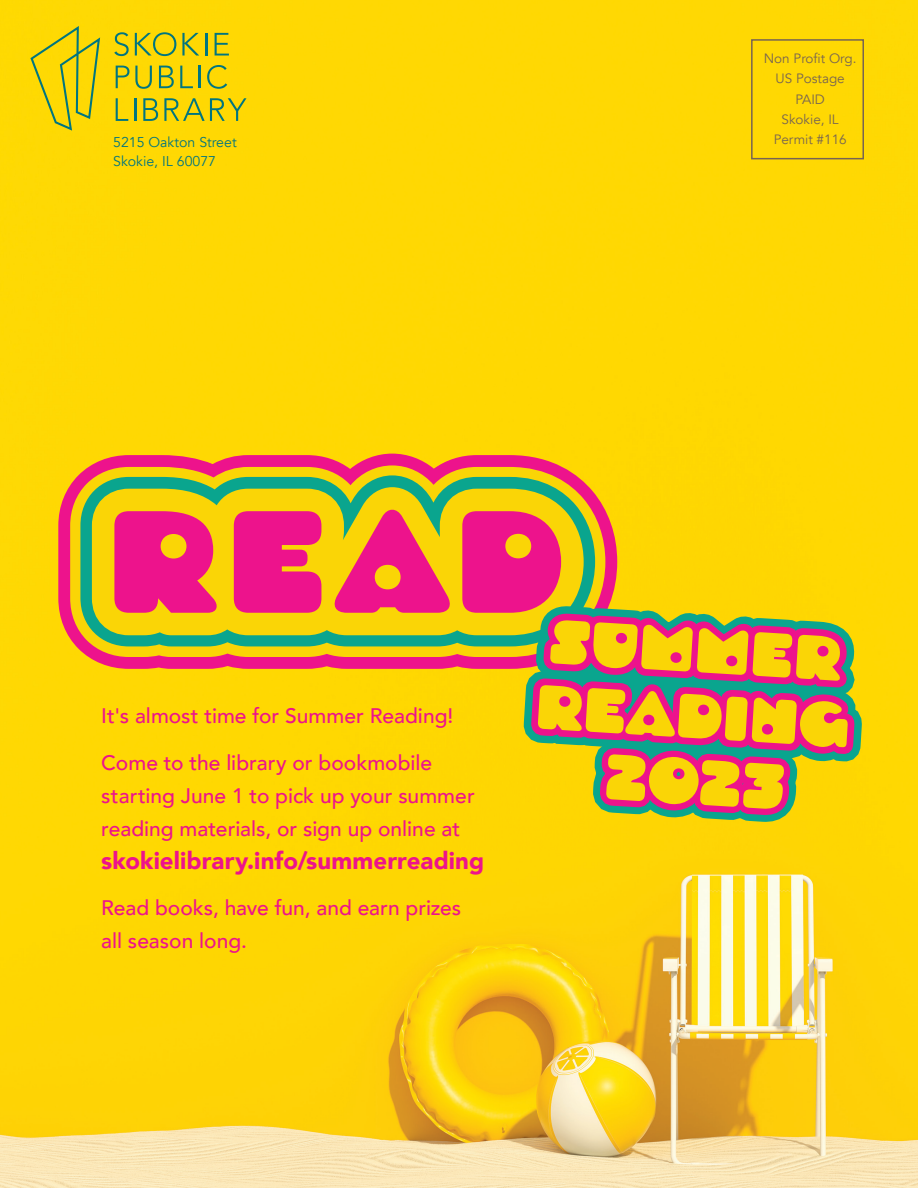
<style>
.page{position:relative;width:918px;height:1188px;background:#fff}
.page>*{position:absolute;margin:0;border:0;box-sizing:border-box;transform-origin:0 0}
.Article_Body{font:900 24px "Avenir";letter-spacing:.005em;color:#ed138c}
.Article_Body-2{font:500 21px/33px "Avenir";color:#ed138c}
.Body_Copy{font:14.1px "Avenir";color:#007580}
.Body_Copy-2{font:13.5px "Avenir";color:#776453}
</style>
<div class="page">
<img style="left:0;top:0;width:918px;height:1188px">
<svg style="left:114px;top:32px;width:15px;height:24px"></svg>
<svg style="left:135px;top:32px;width:41px;height:24px"></svg>
<svg style="left:182px;top:33px;width:17px;height:23px"></svg>
<hr style="left:205px;top:33px;width:2px;height:23px;background:#007580">
<svg style="left:215px;top:33px;width:14px;height:23px"></svg>
<svg style="left:116px;top:66px;width:13px;height:22px"></svg>
<svg style="left:135px;top:66px;width:17px;height:23px"></svg>
<svg style="left:159px;top:66px;width:15px;height:22px"></svg>
<svg style="left:180px;top:66px;width:13px;height:22px"></svg>
<hr style="left:199px;top:66px;width:2px;height:22px;background:#007580">
<svg style="left:207px;top:65px;width:20px;height:24px"></svg>
<svg style="left:116px;top:98px;width:12px;height:23px"></svg>
<hr style="left:134px;top:98px;width:2px;height:23px;background:#007580">
<svg style="left:143px;top:98px;width:15px;height:23px"></svg>
<svg style="left:164px;top:98px;width:82px;height:23px;background:#c1c020"></svg>
<svg style="left:30px;top:26px;width:70px;height:105px;background:#dfcc12"></svg>
<div style="left:751px;top:39px;width:113px;height:120px;border:2px solid #776453"></div>
<svg style="left:61px;top:455px;width:447px;height:213px;background:#f03e6d"></svg>
<svg style="left:70px;top:465px;width:488px;height:192px;background:#f49e2c"></svg>
<svg style="left:80px;top:475px;width:478px;height:171px;background:#50ab6a"></svg>
<svg style="left:92px;top:487px;width:466px;height:148px;background:#dbce17"></svg>
<svg style="left:114px;top:511px;width:105px;height:102px;background:#ef3673"></svg>
<svg style="left:234px;top:511px;width:87px;height:102px;background:#ee257e"></svg>
<svg style="left:332px;top:507px;width:121px;height:106px;background:#e86f50"></svg>
<svg style="left:558px;top:0;width:95px;height:1188px;background:#fbd51c"></svg>
<svg style="left:572px;top:330px;width:66px;height:760px;background:#fcd111"></svg>
<svg style="left:692px;top:0;width:142px;height:1188px;background:#fad625"></svg>
<svg style="left:462px;top:511px;width:416px;height:321px;background:#dea72f"></svg>
<p class="Body_Copy-2" style="left:764px;top:50px;width:94px">Non Profit Org.</p>
<p class="Body_Copy-2" style="left:776px;top:71px;width:71px">US Postage</p>
<p class="Body_Copy-2" style="left:795px;top:91px;width:31px">PAID</p>
<p class="Body_Copy-2" style="left:782px;top:111px;width:59px">Skokie, IL</p>
<p class="Body_Copy" style="left:113px;top:134px;width:125px">5215 Oakton Street</p>
<p class="Body_Copy-2" style="left:774px;top:131px;width:74px">Permit #116</p>
<p class="Body_Copy" style="left:113px;top:153px;width:104px">Skokie, IL 60077</p>
<p class="Article_Body-2" style="left:101px;top:698px;width:354px">It's almost time for Summer Reading!</p>
<p class="Article_Body-2" style="left:101px;top:745px;width:375px">Come to the library or bookmobile starting June 1 to pick up your summer reading materials, or sign up online at</p>
<p class="Article_Body" style="left:101px;top:840px;width:385px">skokielibrary.info/summerreading</p>
<p class="Article_Body-2" style="left:101px;top:890px;width:362px">Read books, have fun, and earn prizes all season long.</p>
</div>
